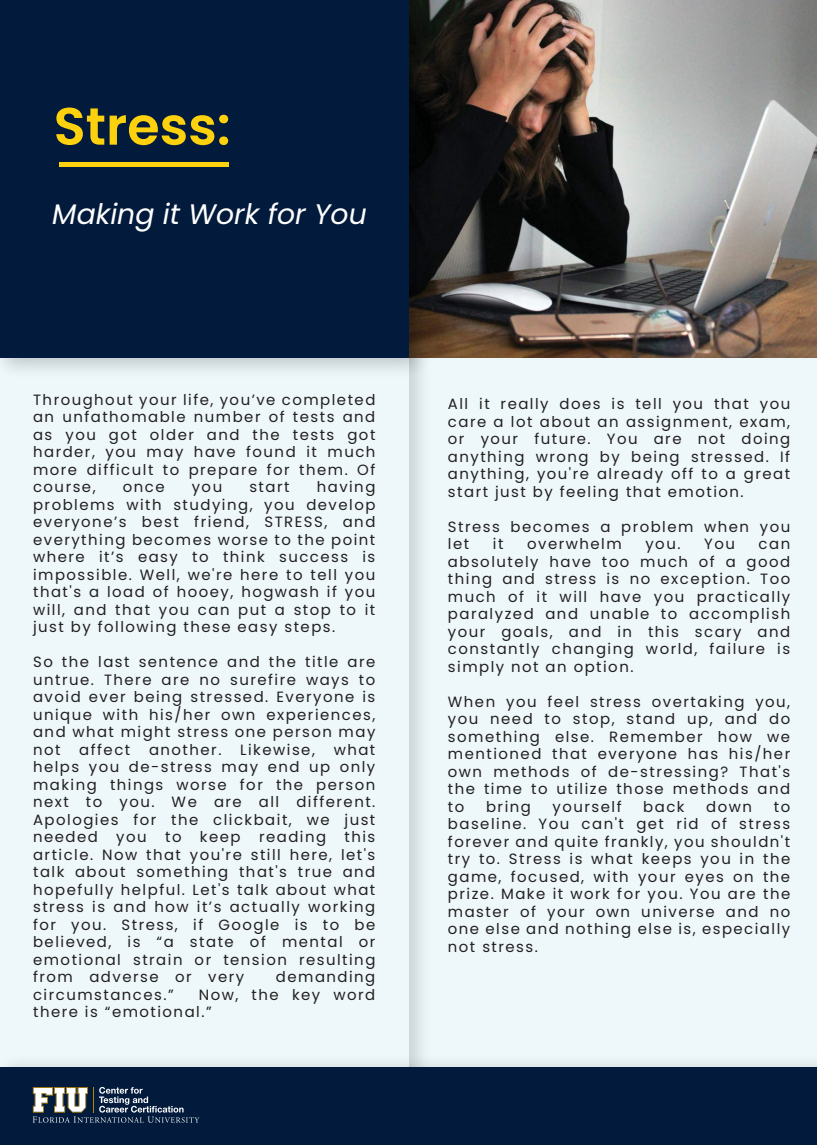
<style>
.page{position:relative;width:817px;height:1145px;background:#fff}
.page>*{position:absolute;margin:0;border:0;box-sizing:border-box;transform-origin:0 0}
.t1{font:600 52.41px "Poppins";color:#fdd10d}
.t2{font:italic 28.26px "Poppins";color:#fff}
.t3{font:14.88px/17.5px "Poppins";letter-spacing:.1em;color:#221f1f;text-align:justify}
</style>
<div class="page">
<div style="left:384px;top:55px;width:432px;height:1048px;background:#eef8fb"></div>
<img style="left:437px;top:1px;width:379px;height:356px">
<img style="left:409px;top:34px;width:29px;height:1012px">
<div style="left:0;top:55px;width:408px;height:1048px;background:#eef8fb"></div>
<img style="left:0;top:0;width:437px;height:385px">
<div style="left:0;top:0;width:408px;height:357px;background:#021b3c"></div>
<div style="left:59px;top:162px;width:169px;height:5px;background:#fdd10d"></div>
<div style="left:0;top:1067px;width:816px;height:78px;background:#021b3c"></div>
<svg style="left:33px;top:1087px;width:166px;height:36px"></svg>
<h1 class="t1" style="left:54px;top:104px;width:178px">Stress:</h1>
<h2 class="t2" style="left:52px;top:202px;width:316px">Making it Work for You</h2>
<p class="t3" style="left:33px;top:391px;width:343px">Throughout your life, youíve completed an unfathomable number of tests and as you got older and the tests got harder, you may have found it much more difficult to prepare for them. Of course,</p>
<p class="t3" style="left:33px;top:479px;width:343px;text-indent:283px">having problems with studying, you develop everyoneís best friend, STRESS, and everything becomes worse to the point where itís easy to think success is impossible. Well, we're here to tell you that's a load of hooey, hogwash if you will, and that you can put a stop to it just by following these easy steps.</p>
<p class="t3" style="left:33px;top:654px;width:343px">So the last sentence and the title are untrue. There are no surefire ways to avoid ever being stressed. Everyone is unique with his/her own experiences, and what might stress one person may not</p>
<p class="t3" style="left:123px;top:479px;width:43px">once</p>
<p class="t3" style="left:192px;top:479px;width:32px">you</p>
<p class="t3" style="left:249px;top:479px;width:42px">start</p>
<p class="t3" style="left:79px;top:741px;width:52px">affect</p>
<p class="t3" style="left:149px;top:741px;width:74px">another.</p>
<p class="t3" style="left:240px;top:741px;width:76px">Likewise,</p>
<p class="t3" style="left:33px;top:741px;width:343px;text-indent:300px">what helps you de-stress may end up only making things worse for the person next to you. We are all different.<br>Apologies for the clickbait, we just needed you to keep reading this article. Now that you're still here, let's talk about something that's true and hopefully helpful. Let's talk about what stress is and how itís actually working for you. Stress, if Google is to be believed, is ìa state of mental or emotional strain or tension resulting from adverse or very</p>
<p class="t3" style="left:276px;top:968px;width:101px">demanding</p>
<p class="t3" style="left:33px;top:986px;width:142px">circumstances.î</p>
<p class="t3" style="left:33px;top:986px;width:343px;text-indent:165px">Now, the key word there is ìemotional.î</p>
<p class="t3" style="left:447px;top:396px;width:343px">All it really does is tell you that you care a lot about an assignment, exam, or your future. You are not doing anything wrong by being stressed. If anything, you're already off to a great start just by feeling that emotion.</p>
<p class="t3" style="left:447px;top:518px;width:343px">Stress becomes a problem when you let</p>
<p class="t3" style="left:492px;top:536px;width:12px">it</p>
<p class="t3" style="left:527px;top:536px;width:96px">overwhelm</p>
<p class="t3" style="left:645px;top:536px;width:37px">you.</p>
<p class="t3" style="left:703px;top:536px;width:32px">You</p>
<p class="t3" style="left:447px;top:536px;width:343px;text-indent:310px">can absolutely have too much of a good thing and stress is no exception. Too much of it will have you practically paralyzed and unable to accomplish your goals, and in this scary and constantly changing world, failure is simply not an option.</p>
<p class="t3" style="left:447px;top:693px;width:343px">When you feel stress overtaking you, you need to stop, stand up, and do something else. Remember how we mentioned that everyone has his/her own methods of de-stressing? That's the time to utilize those methods and to</p>
<p class="t3" style="left:486px;top:798px;width:46px">bring</p>
<p class="t3" style="left:552px;top:798px;width:70px">yourself</p>
<p class="t3" style="left:643px;top:798px;width:43px">back</p>
<p class="t3" style="left:706px;top:798px;width:47px">down</p>
<p class="t3" style="left:447px;top:798px;width:343px;text-indent:326px">to baseline. You can't get rid of stress forever and quite frankly, you shouldn't try to. Stress is what keeps you in the game, focused, with your eyes on the prize. Make it work for you. You are the master of your own universe and no one else and nothing else is, especially not stress.</p>
</div>
